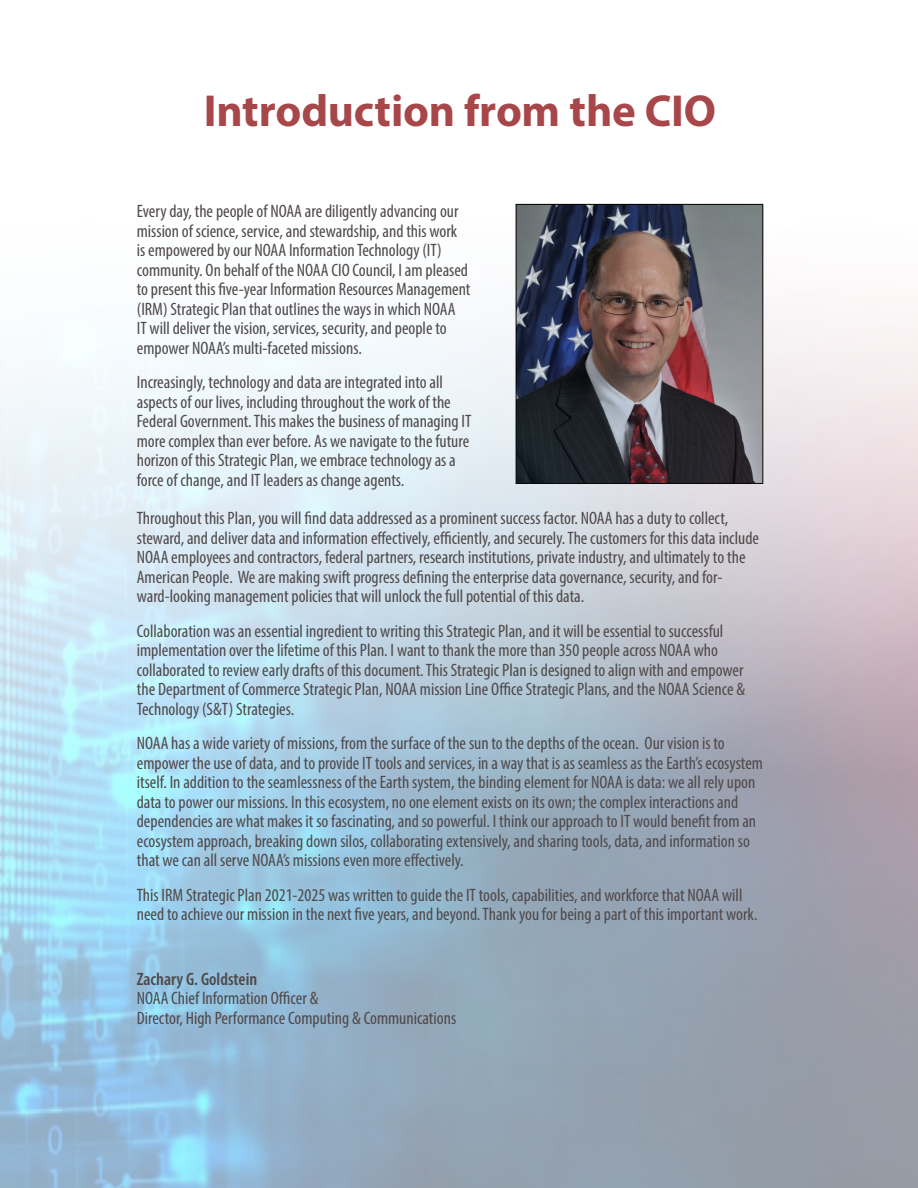
<style>
.page{position:relative;width:918px;height:1188px;background:#fff}
.page>*{position:absolute;margin:0;border:0;box-sizing:border-box;transform-origin:0 0}
.t1{font:700 45px "Myriad Pro";letter-spacing:-.005em;color:#a8474a}
.Body_Text{font:condensed 18px/19.5px "Myriad Pro";color:#4f494a}
.Body_Text-2{font:600 condensed 18px "Myriad Pro";color:#4f494a}
</style>
<div class="page">
<img style="left:0;top:203px;width:918px;height:985px">
<h1 class="t1" style="left:204px;top:82px;width:514px">Introduction from the CIO</h1>
<p class="Body_Text" style="left:137px;top:201px;width:335px">Every day, the people of NOAA are diligently advancing our mission of science, service, and stewardship, and this work<br>is empowered by our NOAA Information Technology (IT) community. On behalf of the NOAA CIO Council, I am pleased to present this five-year Information Resources Management (IRM) Strategic Plan that outlines the ways in which NOAA<br>IT will deliver the vision, services, security, and people to empower NOAA’s multi-faceted missions.</p>
<p class="Body_Text" style="left:137px;top:372px;width:336px">Increasingly, technology and data are integrated into all aspects of our lives, including throughout the work of the Federal Government. This makes the business of managing IT more complex than ever before. As we navigate to the future horizon of this Strategic Plan, we embrace technology as a force of change, and IT leaders as change agents.</p>
<p class="Body_Text" style="left:137px;top:508px;width:624px">Throughout this Plan, you will find data addressed as a prominent success factor. NOAA has a duty to collect, steward, and deliver data and information effectively, efficiently, and securely. The customers for this data include NOAA employees and contractors, federal partners, research institutions, private industry, and ultimately to the American People. We are making swift progress defining the enterprise data governance, security, and for&shy;ward-looking management policies that will unlock the full potential of this data.</p>
<p class="Body_Text" style="left:137px;top:621px;width:610px">Collaboration was an essential ingredient to writing this Strategic Plan, and it will be essential to successful implementation over the lifetime of this Plan. I want to thank the more than 350 people across NOAA who collaborated to review early drafts of this document. This Strategic Plan is designed to align with and empower the Department of Commerce Strategic Plan, NOAA mission Line Office Strategic Plans, and the NOAA Science &amp; Technology (S&amp;T) Strategies.</p>
<p class="Body_Text" style="left:137px;top:733px;width:628px">NOAA has a wide variety of missions, from the surface of the sun to the depths of the ocean. Our vision is to empower the use of data, and to provide IT tools and services, in a way that is as seamless as the Earth’s ecosystem itself. In addition to the seamlessness of the Earth system, the binding element for NOAA is data: we all rely upon data to power our missions. In this ecosystem, no one element exists on its own; the complex interactions and dependencies are what makes it so fascinating, and so powerful. I think our approach to IT would benefit from an ecosystem approach, breaking down silos, collaborating extensively, and sharing tools, data, and information so that we can all serve NOAA’s missions even more effectively.</p>
<p class="Body_Text" style="left:137px;top:885px;width:622px">This IRM Strategic Plan 2021-2025 was written to guide the IT tools, capabilities, and workforce that NOAA will need to achieve our mission in the next five years, and beyond. Thank you for being a part of this important work.</p>
<p class="Body_Text-2" style="left:137px;top:968px;width:122px">Zachary G. Goldstein</p>
<p class="Body_Text" style="left:137px;top:988px;width:183px">NOAA Chief Information Officer &amp;</p>
<p class="Body_Text" style="left:137px;top:1008px;width:321px">Director, High Performance Computing &amp; Communications</p>
</div>
